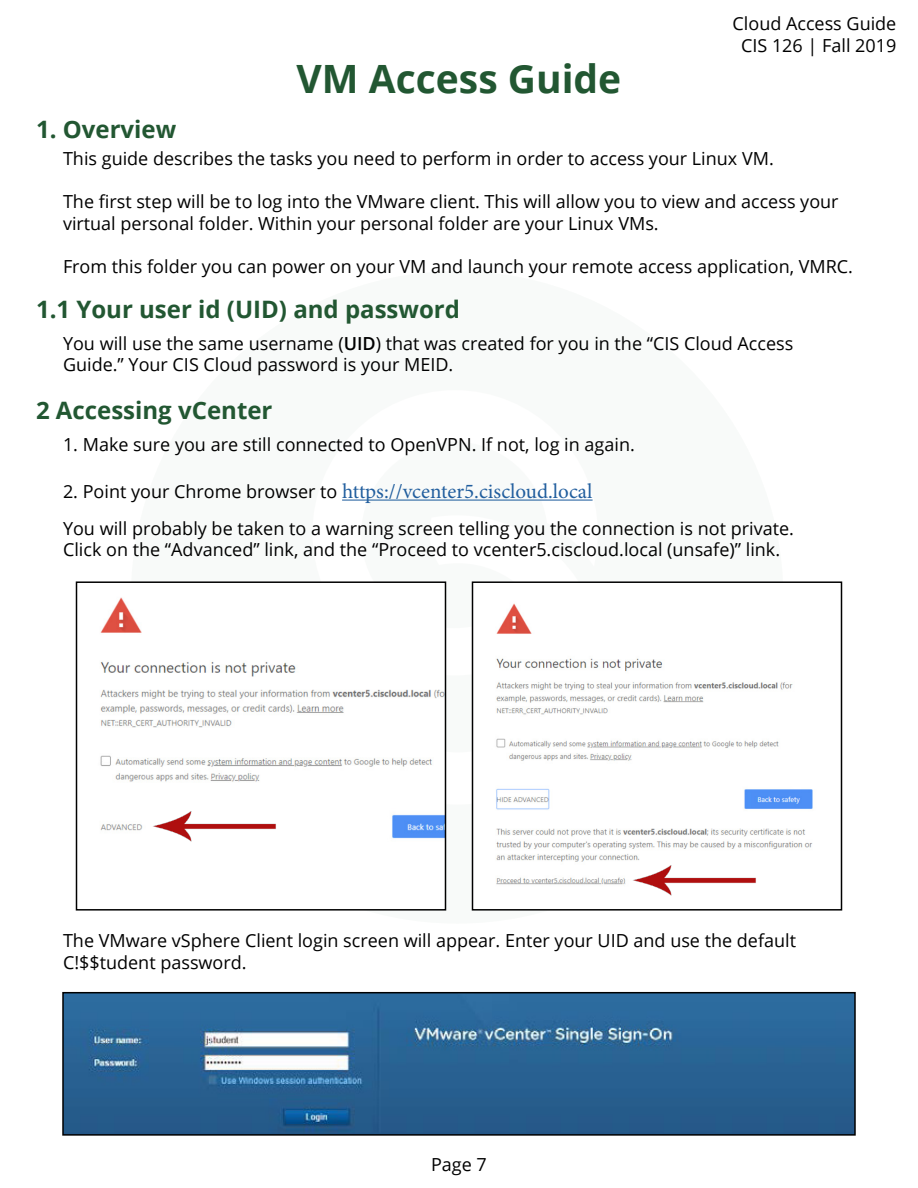
<style>
.page{position:relative;width:918px;height:1188px;background:#fff}
.page>*{position:absolute;margin:0;border:0;box-sizing:border-box;transform-origin:0 0}
.t1{font:700 39px "Open Sans";color:#225732}
.t2{font:700 24px "Open Sans";color:#225732}
.t3{font:21px "Minion Pro";color:#215e9e}
.t4{font:18px/21.6px "Open Sans";color:#000}
.s1{font-weight:600}
.s2{font-family:"Open Sans";font-size:18px;color:#000}
</style>
<div class="page">
<div style="left:131px;top:271px;width:652px;height:653px;background:#f8faf9;border-radius:50%"></div>
<svg style="left:342px;top:499px;width:251px;height:176px"></svg>
<hr style="left:342px;top:500px;width:251px;height:1px;background:#215e9e">
<img style="left:100px;top:584px;width:343px;height:254px">
<div style="left:76px;top:581px;width:370px;height:330px;border:2px solid #000"></div>
<img style="left:475px;top:584px;width:338px;height:301px">
<div style="left:472px;top:581px;width:370px;height:330px;border:2px solid #000"></div>
<img style="left:149px;top:811px;width:129px;height:31px">
<img style="left:629px;top:864px;width:129px;height:32px">
<img style="left:65px;top:995px;width:788px;height:138px">
<div style="left:62px;top:992px;width:794px;height:144px;border:2px solid #000"></div>
<h1 class="t1" style="left:297px;top:51px;width:326px">VM Access Guide</h1>
<p class="t4" style="left:733px;top:12px;width:165px;text-align:center">Cloud Access Guide<br>CIS 126 | Fall 2019</p>
<h2 class="t2" style="left:36px;top:112px;width:142px">1. Overview</h2>
<p class="t4" style="left:63px;top:147px;width:712px">This guide describes the tasks you need to perform in order to access your Linux VM.</p>
<p class="t4" style="left:63px;top:190px;width:777px">The first step will be to log into the VMware client. This will allow you to view and access your virtual personal folder. Within your personal folder are your Linux VMs.</p>
<p class="t4" style="left:63px;top:255px;width:792px">From this folder you can power on your VM and launch your remote access application, VMRC.</p>
<h2 class="t2" style="left:36px;top:292px;width:426px">1.1 Your user id (UID) and password</h2>
<p class="t4" style="left:63px;top:332px;width:732px">You will use the same username (<span class="s1">UID</span>) that was created for you in the “CIS Cloud Access<br>Guide.” Your CIS Cloud password is your MEID.</p>
<h2 class="t2" style="left:36px;top:394px;width:238px">2 Accessing vCenter</h2>
<p class="t4" style="left:63px;top:433px;width:573px">1. Make sure you are still connected to OpenVPN. If not, log in again.</p>
<p class="t3" style="left:63px;top:477px;width:531px"><span class="s2">2. Point your Chrome browser to</span> https://vcenter5.ciscloud.local</p>
<p class="t4" style="left:63px;top:517px;width:732px">You will probably be taken to a warning screen telling you the connection is not private.<br>Click on the “Advanced” link, and the “Proceed to vcenter5.ciscloud.local (unsafe)” link.</p>
<p class="t4" style="left:63px;top:929px;width:735px">The VMware vSphere Client login screen will appear. Enter your UID and use the default<br>C!$$tudent password.</p>
<p class="t4" style="left:431px;top:1153px;width:57px">Page 7</p>
</div>
